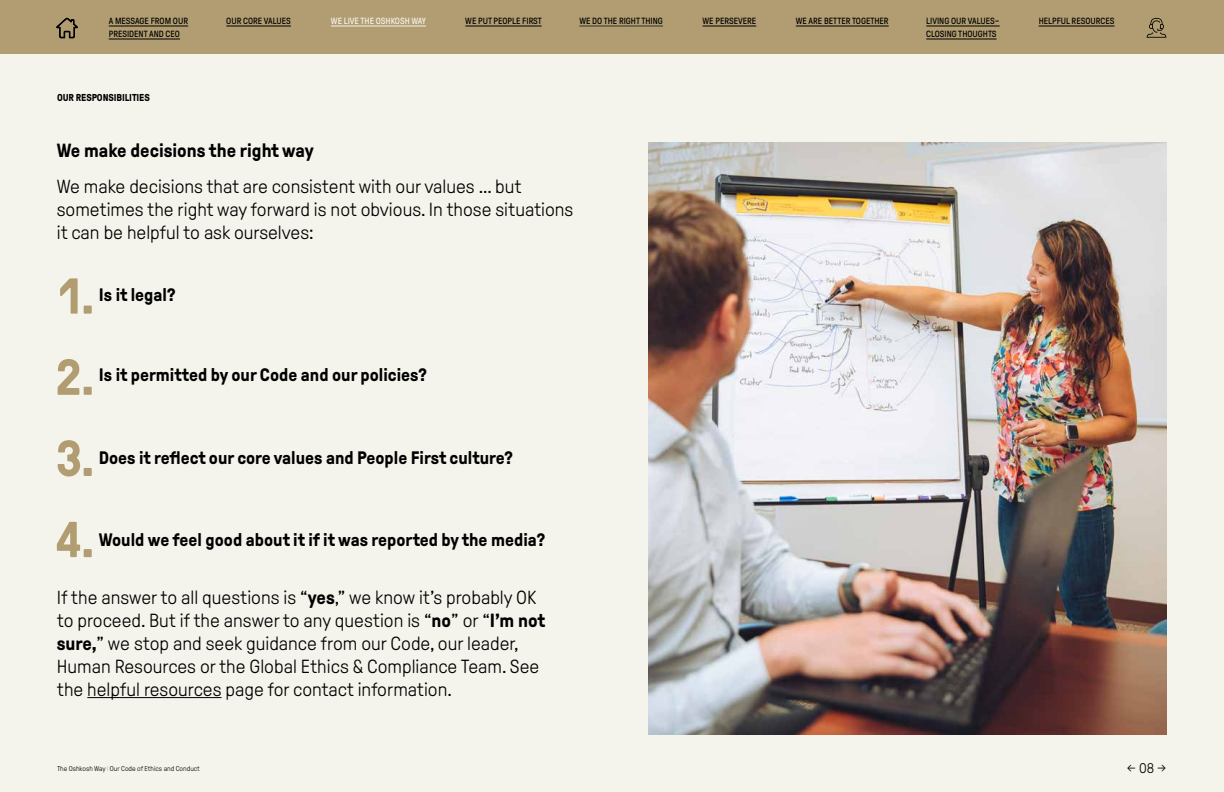
<style>
.page{position:relative;width:1224px;height:792px;background:#fff}
.page>*{position:absolute;margin:0;border:0;box-sizing:border-box;transform-origin:0 0}
.t1{font:700 50.4px/81.2px "GT Pressura Pro";color:#b19d71}
.t2{font:300 19px/22.8px "GT Pressura Pro";color:#000}
.t3{font:700 19px "GT Pressura Pro";color:#000}
.t4{font:700 18px "GT Pressura Pro";color:#000}
.t5{font:300 14px "GT Pressura Pro";color:#000}
.t6{font:700 10px "GT Pressura Pro";letter-spacing:-.01em;color:#000}
.t7{font:9px/13px "GT Pressura Pro";color:#000}
.t8{font:9px "GT Pressura Pro";color:#f4f4ec}
.t9{font:300 7px "GT Pressura Pro";color:#000}
.s1{font-weight:700}
.s2{color:#a6aaa6}
</style>
<div class="page">
<div style="left:0;top:0;width:1224px;height:57px;background:#b19d71"></div>
<div style="left:0;top:54px;width:1224px;height:738px;background:#f4f4ec"></div>
<hr style="left:1039px;top:26px;width:76px;height:1px;background:#000">
<hr style="left:226px;top:26px;width:65px;height:1px;background:#000">
<hr style="left:109px;top:26px;width:79px;height:1px;background:#000">
<hr style="left:109px;top:39px;width:71px;height:1px;background:#000">
<hr style="left:331px;top:26px;width:95px;height:1px;background:#f4f4ec">
<hr style="left:579px;top:26px;width:84px;height:1px;background:#29362a">
<hr style="left:703px;top:26px;width:53px;height:1px;background:#000">
<hr style="left:796px;top:26px;width:93px;height:1px;background:#000">
<hr style="left:465px;top:26px;width:77px;height:1px;background:#000">
<svg style="left:56px;top:18px;width:22px;height:20px"></svg>
<svg style="left:1147px;top:18px;width:19px;height:20px"></svg>
<hr style="left:926px;top:26px;width:74px;height:1px;background:#000">
<hr style="left:926px;top:39px;width:71px;height:1px;background:#000">
<hr style="left:87px;top:697px;width:135px;height:1px;background:#000">
<img style="left:649px;top:142px;width:517px;height:592px">
<p class="t7" style="left:109px;top:15px;width:81px">A MESSAGE FROM OUR</p>
<p class="t7" style="left:226px;top:15px;width:66px">OUR CORE VALUES</p>
<p class="t7" style="left:1039px;top:15px;width:77px">HELPFUL RESOURCES</p>
<p class="t7" style="left:109px;top:28px;width:73px">PRESIDENT AND CEO</p>
<p class="t8" style="left:331px;top:16px;width:97px">WE LIVE THE OSHKOSH WAY</p>
<p class="t7" style="left:465px;top:15px;width:78px">WE PUT PEOPLE FIRST</p>
<p class="t7" style="left:579px;top:15px;width:85px">WE DO THE RIGHT THING</p>
<p class="t7" style="left:703px;top:15px;width:55px">WE PERSEVERE</p>
<p class="t7" style="left:796px;top:15px;width:94px">WE ARE BETTER TOGETHER</p>
<p class="t7" style="left:926px;top:15px;width:75px">LIVING OUR VALUES–<br>CLOSING THOUGHTS</p>
<p class="t6" style="left:57px;top:92px;width:94px">OUR RESPONSIBILITIES</p>
<p class="t3" style="left:57px;top:140px;width:259px">We make decisions the right way</p>
<p class="t2" style="left:57px;top:176px;width:518px">We make decisions that are consistent with our values … but sometimes the right way forward is not obvious. In those situations it can be helpful to ask ourselves:</p>
<h1 class="t1" style="left:59px;top:256px;width:36px">1.</h1>
<p class="t4" style="left:99px;top:285px;width:78px">Is it legal?</p>
<h1 class="t1" style="left:56px;top:338px;width:40px">2.<br>3.</h1>
<p class="t4" style="left:99px;top:366px;width:330px">Is it permitted by our Code and our policies?</p>
<p class="t4" style="left:99px;top:448px;width:416px">Does it reflect our core values and People First culture?</p>
<h1 class="t1" style="left:56px;top:500px;width:40px">4.</h1>
<p class="t4" style="left:99px;top:530px;width:448px">Would we feel good about it if it was reported by the media?</p>
<p class="t2" style="left:57px;top:587px;width:490px">If the answer to all questions is “<span class="s1">yes</span>,” we know it’s probably OK to proceed. But if the answer to any question is “<span class="s1">no</span>” or “<span class="s1">I’m not sure,</span>” we stop and seek guidance from our Code, our leader, Human Resources or the Global Ethics &amp; Compliance Team. See the helpful resources page for contact information.</p>
<p class="t9" style="left:57px;top:765px;width:144px">The Oshkosh Way <span class="s2">l</span> Our Code of Ethics and Conduct</p>
<p class="t5" style="left:1127px;top:761px;width:41px">← 08 →</p>
</div>
